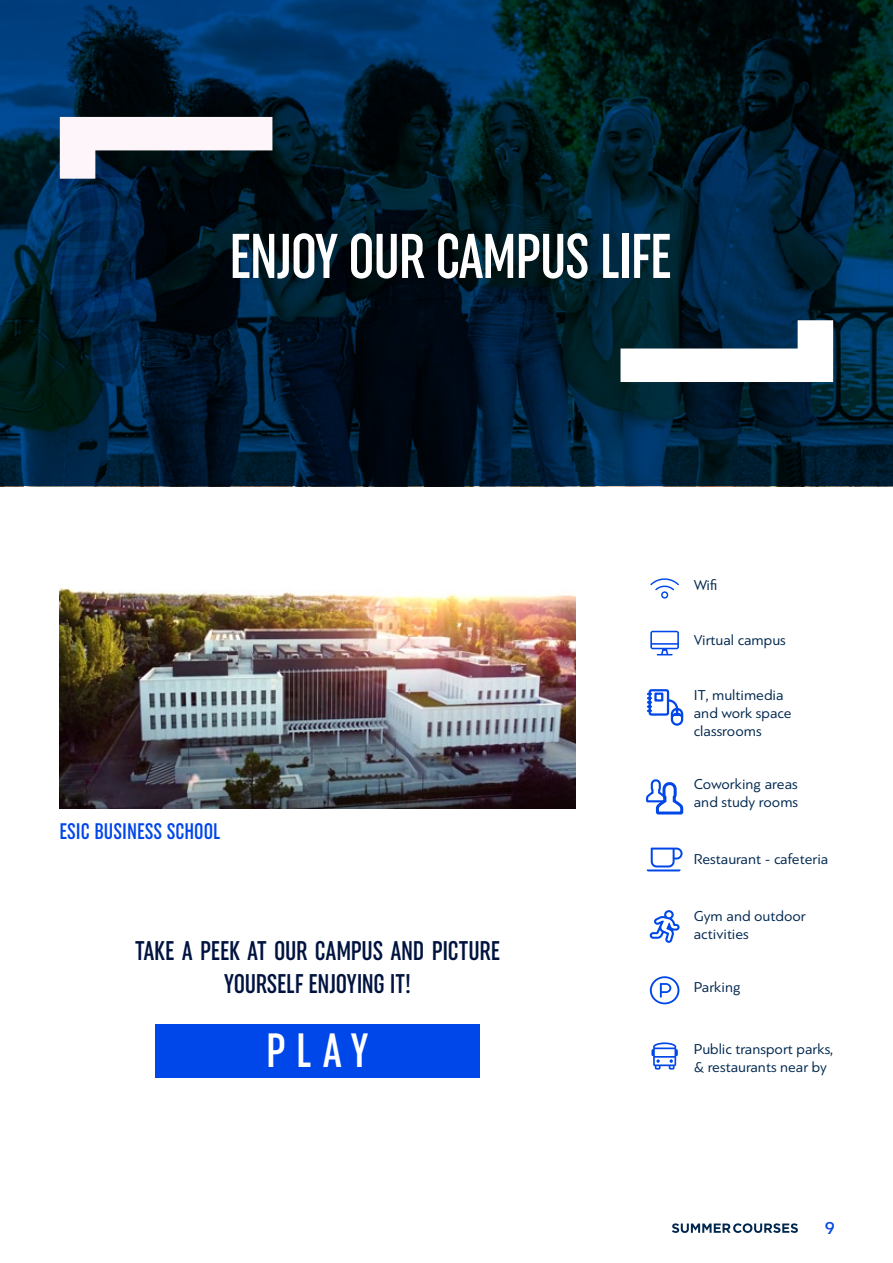
<style>
.page{position:relative;width:893px;height:1263px;background:#fff}
.page>*{position:absolute;margin:0;border:0;box-sizing:border-box;transform-origin:0 0}
.t1{font:500 extra-condensed 63px "Uniform";letter-spacing:-.02em;color:#fff}
.t2{font:500 extra-condensed 48px "Uniform";color:#fff}
.t3{font:500 extra-condensed 27px/33px "Uniform";letter-spacing:-.005em;color:#00133f;text-align:center}
.t4{font:500 extra-condensed 22.5px "Uniform";color:#0047e9}
.t5{font:500 18px "PF Bague Sans Pro";color:#0047e9}
.t6{font:15px/18px "PF Bague Sans Pro";color:#00274f}
</style>
<div class="page">
<div style="left:156px;top:1024px;width:324px;height:54px;background:#0047e9"></div>
<svg style="left:672px;top:1223px;width:126px;height:10px"></svg>
<svg style="left:0;top:0;width:893px;height:485px;background:#001e33"></svg>
<svg style="left:650px;top:976px;width:29px;height:28px"></svg>
<svg style="left:651px;top:1042px;width:27px;height:27px"></svg>
<svg style="left:650px;top:578px;width:29px;height:21px"></svg>
<svg style="left:650px;top:910px;width:30px;height:33px"></svg>
<svg style="left:60px;top:117px;width:212px;height:62px"></svg>
<svg style="left:620px;top:320px;width:213px;height:62px"></svg>
<img style="left:60px;top:588px;width:516px;height:221px">
<svg style="left:650px;top:631px;width:29px;height:24px"></svg>
<svg style="left:646px;top:847px;width:37px;height:24px"></svg>
<svg style="left:647px;top:689px;width:37px;height:37px"></svg>
<svg style="left:646px;top:779px;width:38px;height:36px"></svg>
<h1 class="t1" style="left:229px;top:219px;width:444px">ENJOY OUR CAMPUS LIFE</h1>
<h3 class="t4" style="left:60px;top:818px;width:162px">ESIC BUSINESS SCHOOL</h3>
<h3 class="t3" style="left:135px;top:933px;width:366px">TAKE A PEEK AT OUR CAMPUS AND PICTURE<br>YOURSELF ENJOYING IT!</h3>
<h2 class="t2" style="left:266px;top:1022px;width:104px">PLAY</h2>
<p class="t6" style="left:694px;top:576px;width:25px">Wifi</p>
<p class="t6" style="left:694px;top:631px;width:94px">Virtual campus</p>
<p class="t6" style="left:694px;top:686px;width:99px">IT, multimedia and work space classrooms</p>
<p class="t6" style="left:694px;top:775px;width:106px">Coworking areas and study rooms</p>
<p class="t6" style="left:694px;top:850px;width:136px">Restaurant - cafeteria</p>
<p class="t6" style="left:694px;top:907px;width:113px">Gym and outdoor activities</p>
<p class="t6" style="left:694px;top:978px;width:48px">Parking</p>
<p class="t6" style="left:694px;top:1040px;width:141px">Public transport parks, &amp; restaurants near by</p>
<p class="t5" style="left:825px;top:1217px;width:12px">9</p>
</div>
